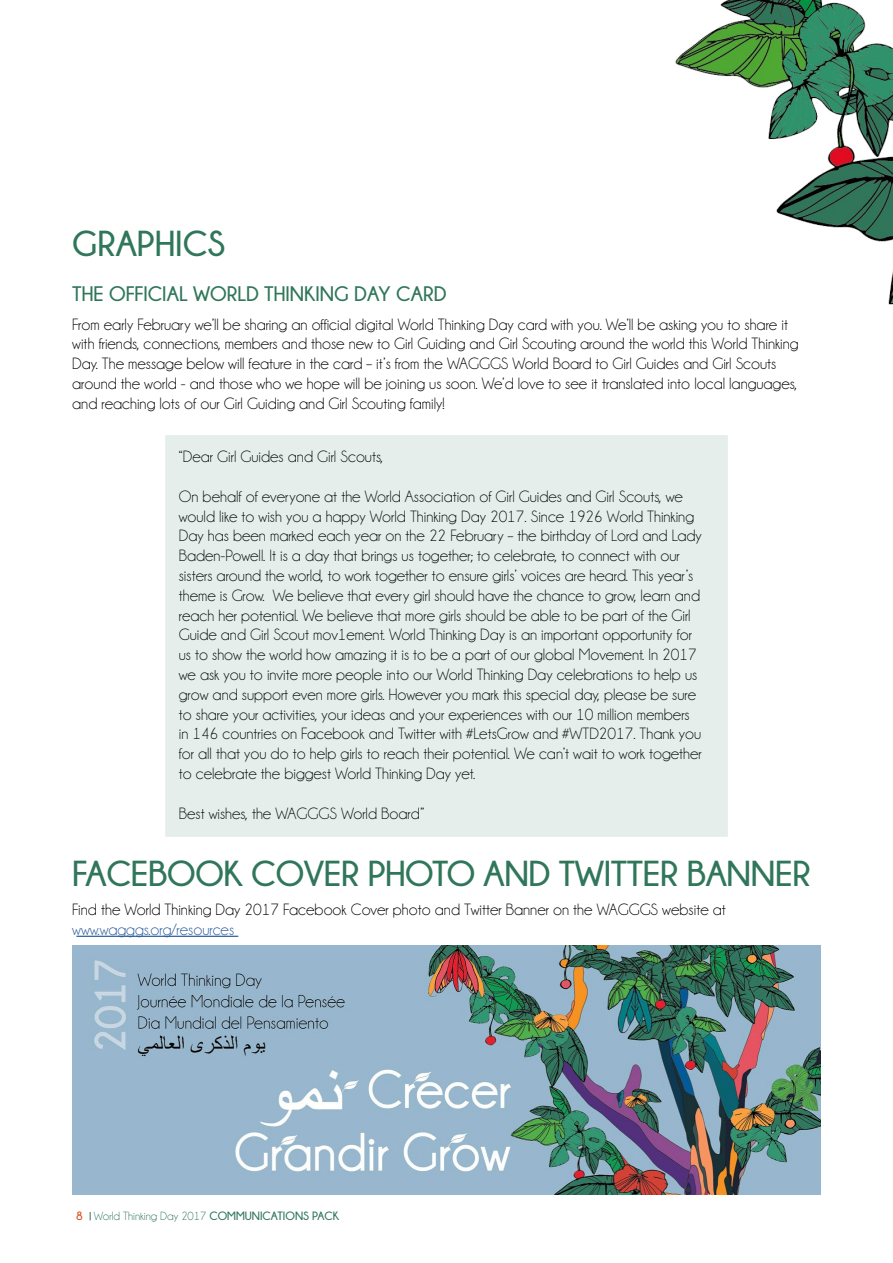
<style>
.page{position:relative;width:893px;height:1263px;background:#fff}
.page>*{position:absolute;margin:0;border:0;box-sizing:border-box;transform-origin:0 0}
.t1{font:700 36px "Champagne&Limousines";letter-spacing:-.01em;color:#30765b}
.t2{font:700 21px "Champagne&Limousines";color:#30765b}
.t3{font:16.5px/19.8px "Champagne&Limousines";color:#000}
.t4{font:16.5px "Champagne&Limousines";color:#275b9b}
.t5{font:12px "Champagne&Limousines";color:#30765b}
.s1{font-weight:700;color:#dc4b1c}
.s2{font-weight:700}
</style>
<div class="page">
<img style="left:675px;top:0;width:218px;height:305px">
<img style="left:72px;top:945px;width:749px;height:249px">
<hr style="left:76px;top:936px;width:162px;height:1px;background:#275b9b">
<div style="left:165px;top:435px;width:563px;height:402px;background:#e6eeeb"></div>
<h1 class="t1" style="left:72px;top:224px;width:155px">GRAPHICS</h1>
<p class="t2" style="left:72px;top:282px;width:376px">THE OFFICIAL WORLD THINKING DAY CARD</p>
<p class="t3" style="left:72px;top:314px;width:728px">From early February we’ll be sharing an official digital World Thinking Day card with you. We’ll be asking you to share it with friends, connections, members and those new to Girl Guiding and Girl Scouting around the world this World Thinking Day. The message below will feature in the card – it’s from the WAGGGS World Board to Girl Guides and Girl Scouts around the world - and those who we hope will be joining us soon. We’d love to see it translated into local languages, and reaching lots of our Girl Guiding and Girl Scouting family!</p>
<p class="t3" style="left:179px;top:447px;width:206px">“Dear Girl Guides and Girl Scouts,</p>
<p class="t3" style="left:179px;top:486px;width:525px">On behalf of everyone at the World Association of Girl Guides and Girl Scouts, we would like to wish you a happy World Thinking Day 2017. Since 1926 World Thinking Day has been marked each year on the 22 February – the birthday of Lord and Lady Baden-Powell. It is a day that brings us together; to celebrate, to connect with our sisters around the world, to work together to ensure girls’ voices are heard. This year’s theme is Grow. We believe that every girl should have the chance to grow, learn and reach her potential. We believe that more girls should be able to be part of the Girl Guide and Girl Scout mov1ement. World Thinking Day is an important opportunity for us to show the world how amazing it is to be a part of our global Movement. In 2017 we ask you to invite more people into our World Thinking Day celebrations to help us grow and support even more girls. However you mark this special day, please be sure to share your activities, your ideas and your experiences with our 10 million members in 146 countries on Facebook and Twitter with #LetsGrow and #WTD2017. Thank you for all that you do to help girls to reach their potential. We can’t wait to work together to celebrate the biggest World Thinking Day yet.</p>
<p class="t3" style="left:179px;top:803px;width:247px">Best wishes, the WAGGGS World Board”</p>
<h1 class="t1" style="left:72px;top:854px;width:740px">FACEBOOK COVER PHOTO AND TWITTER BANNER</h1>
<p class="t3" style="left:72px;top:899px;width:655px">Find the World Thinking Day 2017 Facebook Cover photo and Twitter Banner on the WAGGGS website at</p>
<p class="t4" style="left:72px;top:921px;width:163px">www.wagggs.org/resources</p>
<p class="t5" style="left:76px;top:1210px;width:265px"><span class="s1">8</span> World Thinking Day 2017 <span class="s2">COMMUNICATIONS PACK</span></p>
</div>
